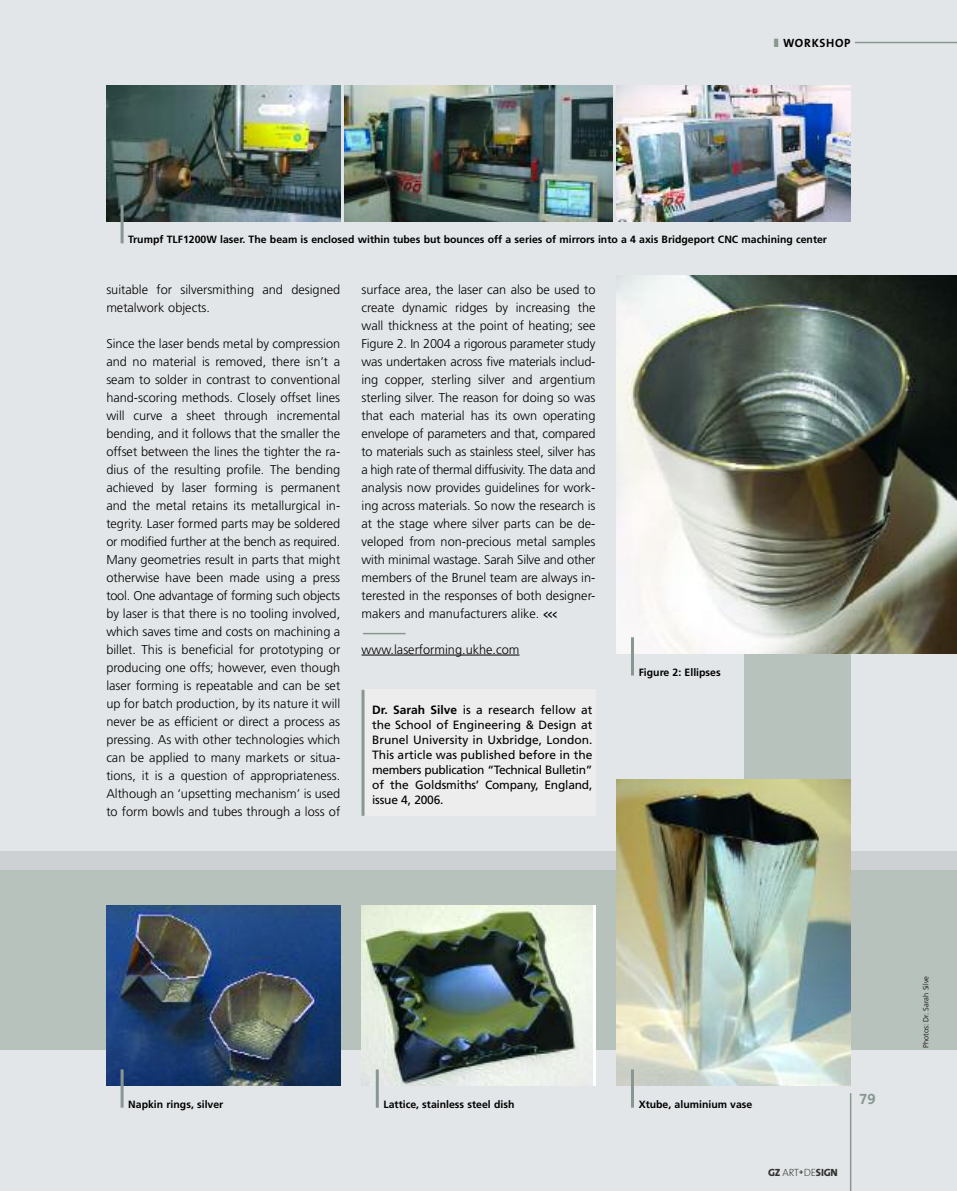
<style>
.page{position:relative;width:957px;height:1191px;background:#e3e6e8}
.page>*{position:absolute;margin:0;border:0;box-sizing:border-box;transform-origin:0 0}
.t1{font:15px "The Sans Bold Expert";color:#889891}
.t2{font:300 12.75px/18px "Frutiger";color:#000;text-align:justify}
.t3{font:12px/15px "Frutiger";letter-spacing:-.015em;color:#000;text-align:justify}
.t4{font:700 12px "The Sans";letter-spacing:.06em;color:#000}
.t5{font:700 10.5px "Frutiger";color:#000}
.t6{font:800 10.5px "The Sans";letter-spacing:-.02em;color:#333}
.t7{font:300 7.5px "Frutiger";color:#000}
.s1{color:#889891}
.s2{font-weight:700}
.s3{font-weight:200}
.s4{font-weight:700;font-size:7.5px}
</style>
<div class="page">
<hr style="left:855px;top:42px;width:102px;height:1px;background:#889891">
<div style="left:0;top:870px;width:957px;height:180px;background:#b8c2bd"></div>
<div style="left:744px;top:636px;width:106px;height:198px;background:#b8c2bd"></div>
<div style="left:0;top:852px;width:957px;height:18px;background:#ced1d3"></div>
<hr style="left:361px;top:654px;width:158px;height:1px;background:#000">
<hr style="left:363px;top:633px;width:42px;height:1px;background:#889891">
<hr style="left:850px;top:1093px;width:1px;height:98px;background:#889891">
<img style="left:106px;top:906px;width:234px;height:180px">
<img style="left:361px;top:906px;width:232px;height:180px">
<img style="left:617px;top:780px;width:233px;height:306px">
<img style="left:617px;top:276px;width:340px;height:378px">
<hr style="left:631px;top:637px;width:3px;height:38px;background:#889891">
<hr style="left:121px;top:1069px;width:3px;height:38px;background:#889891">
<hr style="left:376px;top:1069px;width:3px;height:38px;background:#889891">
<hr style="left:631px;top:1069px;width:3px;height:38px;background:#889891">
<div style="left:361px;top:690px;width:234px;height:126px;background:#ededed"></div>
<hr style="left:361px;top:690px;width:3px;height:126px;background:#889891">
<img style="left:617px;top:85px;width:233px;height:136px">
<img style="left:344px;top:85px;width:268px;height:137px">
<img style="left:106px;top:85px;width:234px;height:137px">
<hr style="left:121px;top:205px;width:3px;height:38px;background:#889891">
<p class="t4" style="left:773px;top:38px;width:78px"><span class="s1">❚</span> WORKSHOP</p>
<p class="t5" style="left:128px;top:235px;width:700px">Trumpf TLF1200W laser. The beam is enclosed within tubes but bounces off a series of mirrors into a 4 axis Bridgeport CNC machining center</p>
<p class="t2" style="left:106px;top:281px;width:235px">suitable for silversmithing and designed metalwork objects.</p>
<p class="t2" style="left:106px;top:335px;width:235px">Since the laser bends metal by compression and no material is removed, there isn’t a seam to solder in contrast to conventional hand-scoring methods. Closely offset lines will curve a sheet through incremental bending, and it follows that the smaller the offset between the lines the tighter the ra&shy;dius of the resulting profile. The bending achieved by laser forming is permanent and the metal retains its metallurgical in&shy;tegrity. Laser formed parts may be soldered or modified further at the bench as required.<br>Many geometries result in parts that might otherwise have been made using a press tool. One advantage of forming such objects by laser is that there is no tooling involved, which saves time and costs on machining a billet. This is beneficial for prototyping or producing one offs; however, even though laser forming is repeatable and can be set up for batch production, by its nature it will never be as efficient or direct a process as pressing. As with other technologies which can be applied to many markets or situa&shy;tions, it is a question of appropriateness.<br>Although an ‘upsetting mechanism’ is used to form bowls and tubes through a loss of</p>
<p class="t2" style="left:361px;top:281px;width:235px">surface area, the laser can also be used to create dynamic ridges by increasing the wall thickness at the point of heating; see Figure 2. In 2004 a rigorous parameter study was undertaken across five materials includ&shy;ing copper, sterling silver and argentium sterling silver. The reason for doing so was that each material has its own operating envelope of parameters and that, compared to materials such as stainless steel, silver has a high rate of thermal diffusivity. The data and analysis now provides guidelines for work&shy;ing across materials. So now the research is at the stage where silver parts can be de&shy;veloped from non-precious metal samples with minimal wastage. Sarah Silve and other members of the Brunel team are always in&shy;terested in the responses of both designer&shy;makers and manufacturers alike. <span class="s2">&lt;&lt;&lt;</span></p>
<p class="t2" style="left:361px;top:641px;width:159px">www.laserforming.ukhe.com</p>
<p class="t3" style="left:372px;top:703px;width:222px"><span class="s2">Dr. Sarah Silve</span> is a research fellow at the School of Engineering &amp; Design at Brunel University in Uxbridge, London.<br>This article was published before in the members publication “Technical Bulletin” of the Goldsmiths’ Company, England, issue 4, 2006.</p>
<p class="t5" style="left:639px;top:667px;width:84px">Figure 2: Ellipses</p>
<p class="t5" style="left:128px;top:1099px;width:97px">Napkin rings, silver</p>
<p class="t5" style="left:383px;top:1099px;width:132px">Lattice, stainless steel dish</p>
<p class="t5" style="left:639px;top:1099px;width:115px">Xtube, aluminium vase</p>
<p class="t1" style="left:859px;top:1094px;width:18px">79</p>
<p class="t6" style="left:768px;top:1168px;width:71px">GZ <span class="s3">ART</span><span class="s4">+</span><span class="s3">DE</span>SIGN</p>
<p class="t7" style="left:923px;top:1047px;width:73px;rotate:-90deg">Photos: Dr. Sarah Silve</p>
</div>
